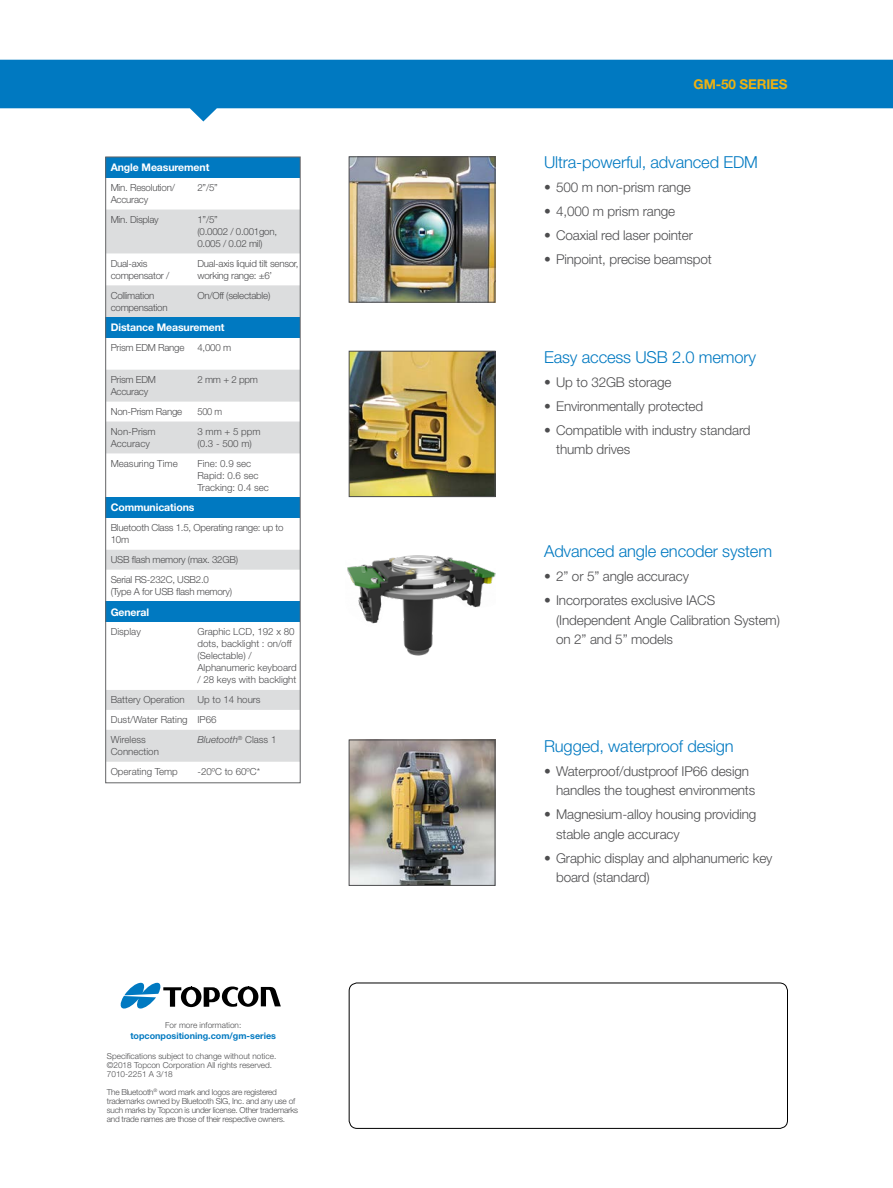
<style>
.page{position:relative;width:893px;height:1188px;background:#fff}
.page>*{position:absolute;margin:0;border:0;box-sizing:border-box;transform-origin:0 0}
.t1{font:300 16.5px "Helvetica Neue LT Std";letter-spacing:-.01em;color:#0079c1}
.t2{font:300 13.5px/19.5px "Helvetica Neue LT Std";letter-spacing:-.01em;color:#4d4d4f}
.t3{font:700 13.5px "Helvetica Neue LT Std";letter-spacing:-.01em;color:#eeb111}
.t4{font:700 10.5px "Helvetica Neue LT Std";letter-spacing:-.01em;color:#fff}
.t5{font:300 9.75px/12px "Helvetica Neue LT Std";letter-spacing:-.025em;color:#4d4d4f}
.t6{font:300 9.75px/12px "Helvetica Neue LT Std";color:#4d4d4f}
.t7{font:italic 300 9.75px "Helvetica Neue LT Std";color:#4d4d4f}
.t8{font:300 9.75px "Helvetica Neue LT Std";letter-spacing:-.025em;color:#4d4d4f;scale:.95 1}
.t9{font:700 9px "Helvetica Neue LT Std";color:#0079c1}
.t10{font:300 8.25px/9px "Helvetica Neue LT Std";letter-spacing:-.03em;color:#4d4d4f}
.t11{font:300 8.25px/9px "Helvetica Neue LT Std";color:#4d4d4f}
.s1{font-style:normal}
</style>
<div class="page">
<svg style="left:0;top:60px;width:893px;height:61px;fill:#0079c1"></svg>
<div style="left:349px;top:983px;width:439px;height:146px;border:1px solid #000;border-radius:8px"></div>
<svg style="left:120px;top:983px;width:161px;height:26px"></svg>
<div style="left:106px;top:157px;width:194px;height:21px;background:#0079c1"></div>
<svg style="left:107px;top:210px;width:191px;height:552px"></svg>
<div style="left:107px;top:285px;width:191px;height:32px;background:#dcddde"></div>
<div style="left:106px;top:317px;width:194px;height:21px;background:#0079c1"></div>
<div style="left:106px;top:497px;width:194px;height:21px;background:#0079c1"></div>
<div style="left:106px;top:602px;width:194px;height:20px;background:#0079c1"></div>
<div style="left:105px;top:157px;width:195px;height:626px;border:1px solid #636466"></div>
<img style="left:351px;top:353px;width:142px;height:142px">
<div style="left:349px;top:351px;width:146px;height:146px;border:1px solid #4d4d4f"></div>
<img style="left:351px;top:159px;width:142px;height:141px">
<div style="left:349px;top:157px;width:146px;height:145px;border:1px solid #4d4d4f"></div>
<img style="left:351px;top:742px;width:142px;height:142px">
<div style="left:349px;top:740px;width:146px;height:146px;border:1px solid #4d4d4f"></div>
<img style="left:347px;top:555px;width:148px;height:101px">
<p class="t4" style="left:111px;top:161px;width:100px">Angle Measurement</p>
<p class="t5" style="left:111px;top:181px;width:66px">Min. Resolution/<br>Accuracy</p>
<p class="t5" style="left:197px;top:181px;width:22px">2”/5”</p>
<p class="t5" style="left:111px;top:213px;width:50px">Min. Display</p>
<p class="t5" style="left:197px;top:213px;width:81px">1”/5”<br>(0.0002 / 0.001gon,<br>0.005 / 0.02 mil)</p>
<p class="t5" style="left:111px;top:257px;width:60px">Dual-axis compensator /</p>
<p class="t5" style="left:197px;top:257px;width:103px">Dual-axis liquid tilt sensor, working range: ±6’</p>
<p class="t5" style="left:111px;top:289px;width:58px">Collimation compensation</p>
<p class="t5" style="left:197px;top:289px;width:74px">On/Off (selectable)</p>
<p class="t4" style="left:111px;top:321px;width:115px">Distance Measurement</p>
<p class="t5" style="left:111px;top:342px;width:75px">Prism EDM Range</p>
<p class="t5" style="left:197px;top:342px;width:35px">4,000 m</p>
<p class="t5" style="left:111px;top:373px;width:47px">Prism EDM<br>Accuracy</p>
<p class="t5" style="left:197px;top:373px;width:62px">2 mm + 2 ppm</p>
<p class="t5" style="left:111px;top:405px;width:73px">Non-Prism Range</p>
<p class="t8" style="left:197px;top:406px;width:28px">500 m</p>
<p class="t6" style="left:111px;top:425px;width:46px">Non-Prism<br>Accuracy</p>
<p class="t5" style="left:197px;top:425px;width:65px">3 mm + 5 ppm (0.3 - 500 m)</p>
<p class="t6" style="left:111px;top:457px;width:69px">Measuring Time</p>
<p class="t6" style="left:197px;top:457px;width:73px">Fine: 0.9 sec<br>Rapid: 0.6 sec<br>Tracking: 0.4 sec</p>
<p class="t4" style="left:111px;top:501px;width:85px">Communications</p>
<p class="t5" style="left:111px;top:522px;width:174px">Bluetooth Class 1.5, Operating range: up to<br>10m</p>
<p class="t5" style="left:111px;top:550px;width:129px;line-height:20px">USB flash memory (max. 32GB)<br>Serial RS-232C, USB2.0</p>
<p class="t5" style="left:111px;top:585px;width:123px">(Type A for USB flash memory)</p>
<p class="t4" style="left:111px;top:605px;width:40px">General</p>
<p class="t6" style="left:111px;top:626px;width:32px">Display</p>
<p class="t6" style="left:197px;top:626px;width:101px">Graphic LCD, 192 x 80 dots, backlight : on/off (Selectable) /<br>Alphanumeric keyboard / 28 keys with backlight</p>
<p class="t6" style="left:111px;top:694px;width:76px">Battery Operation</p>
<p class="t6" style="left:111px;top:690px;width:151px;line-height:20px;text-indent:87px">Up to 14 hours<br>Dust/Water Rating IP66<br>Wireless</p>
<p class="t6" style="left:111px;top:746px;width:50px">Connection</p>
<p class="t7" style="left:197px;top:734px;width:80px">Bluetooth<sup>®</sup> <span class="s1">Class 1</span></p>
<p class="t6" style="left:111px;top:766px;width:69px">Operating Temp</p>
<p class="t6" style="left:197px;top:766px;width:64px">-20ºC to 60ºC*</p>
<p class="t11" style="left:165px;top:1021px;width:78px">For more information:</p>
<p class="t9" style="left:130px;top:1030px;width:147px">topconpositioning.com/gm-series</p>
<p class="t11" style="left:107px;top:1051px;width:171px">Specifications subject to change without notice. ©2018 Topcon Corporation All rights reserved.<br>7010-2251 A 3/18</p>
<p class="t10" style="left:107px;top:1087px;width:193px">The Bluetooth<sup>®</sup> word mark and logos are registered trademarks owned by Bluetooth SIG, Inc. and any use of such marks by Topcon is under license. Other trademarks and trade names are those of their respective owners.</p>
<p class="t3" style="left:694px;top:75px;width:96px">GM-50 SERIES</p>
<p class="t1" style="left:544px;top:152px;width:215px">Ultra-powerful, advanced EDM</p>
<p class="t2" style="left:544px;top:178px;width:148px">• 500 m non-prism range</p>
<p class="t2" style="left:544px;top:202px;width:133px">• 4,000 m prism range</p>
<p class="t2" style="left:544px;top:226px;width:150px">• Coaxial red laser pointer</p>
<p class="t2" style="left:544px;top:250px;width:169px">• Pinpoint, precise beamspot</p>
<p class="t1" style="left:544px;top:347px;width:213px">Easy access USB 2.0 memory</p>
<p class="t2" style="left:544px;top:372px;width:129px">• Up to 32GB storage</p>
<p class="t2" style="left:544px;top:396px;width:161px">• Environmentally protected</p>
<p class="t2" style="left:556px;top:420px;width:196px;text-indent:-12px">• Compatible with industry standard thumb drives</p>
<p class="t1" style="left:544px;top:541px;width:229px">Advanced angle encoder system</p>
<p class="t2" style="left:544px;top:566px;width:146px">• 2” or 5” angle accuracy</p>
<p class="t2" style="left:556px;top:590px;width:225px;text-indent:-12px">• Incorporates exclusive IACS (Independent Angle Calibration System) on 2” and 5” models</p>
<p class="t1" style="left:544px;top:736px;width:191px">Rugged, waterproof design</p>
<p class="t2" style="left:556px;top:761px;width:201px;text-indent:-12px">• Waterproof/dustproof IP66 design handles the toughest environments</p>
<p class="t2" style="left:556px;top:804px;width:202px;text-indent:-12px">• Magnesium-alloy housing providing stable angle accuracy</p>
<p class="t2" style="left:556px;top:848px;width:218px;text-indent:-12px">• Graphic display and alphanumeric key board (standard)</p>
</div>
